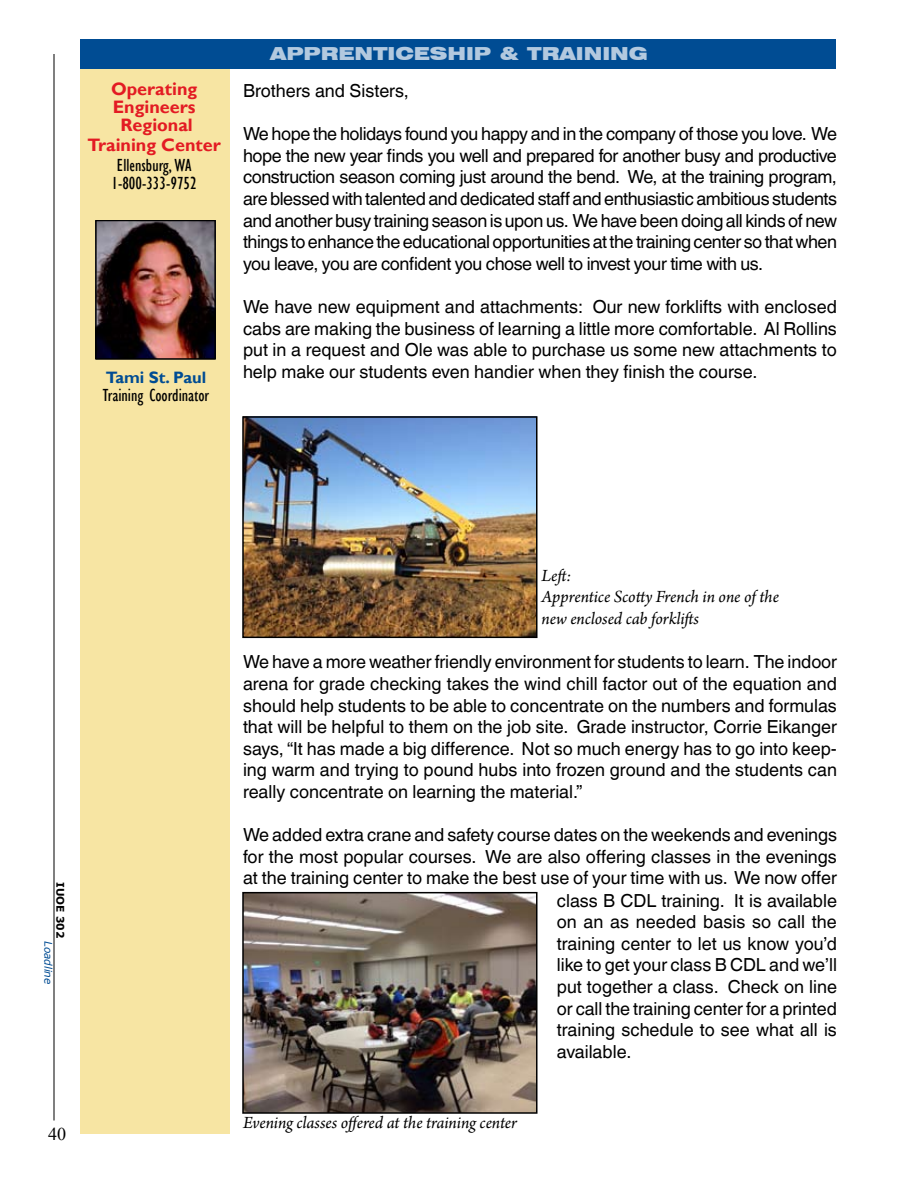
<style>
.page{position:relative;width:918px;height:1188px;background:#fff}
.page>*{position:absolute;margin:0;border:0;box-sizing:border-box;transform-origin:0 0}
.t1{font:18px/21.6px "Helvetica World";color:#000;text-align:justify}
.t2{font:italic 18px/21.6px "Arno Pro";letter-spacing:-.005em;color:#000}
.t3{font:900 expanded 18px "Swiss 721 BT";color:#b3c9df}
.t4{font:condensed 18px/18px "Gill Sans";color:#000;text-align:center}
.t5{font:700 18px/18px "Gill Sans";color:#e31b23;text-align:center}
.t6{font:18px "Times New Roman";color:#000}
.t7{font:700 16.5px "Gill Sans";color:#004c93}
.t8{font:italic 10.5px "Verdana";color:#004c93}
.t9{font:700 10.5px "Verdana";color:#000}
</style>
<div class="page">
<hr style="left:54px;top:54px;width:1px;height:1066px;background:#000">
<div style="left:80px;top:50px;width:150px;height:1084px;background:#f7e5a3"></div>
<img style="left:98px;top:222px;width:115px;height:135px">
<div style="left:96px;top:220px;width:120px;height:139px;border:1px solid #000"></div>
<div style="left:80px;top:40px;width:756px;height:29px;background:#004c93"></div>
<img style="left:245px;top:419px;width:290px;height:216px">
<div style="left:242px;top:416px;width:296px;height:222px;border:2px solid #000"></div>
<img style="left:245px;top:895px;width:290px;height:216px">
<div style="left:242px;top:892px;width:296px;height:222px;border:2px solid #000"></div>
<p class="t5" style="left:111px;top:80px;width:88px">Operating<br>Engineers<br>Regional</p>
<p class="t5" style="left:87px;top:137px;width:135px">Training Center</p>
<p class="t4" style="left:112px;top:157px;width:87px">Ellensburg, WA<br>1-800-333-9752</p>
<p class="t7" style="left:106px;top:367px;width:102px">Tami St. Paul</p>
<p class="t4" style="left:103px;top:386px;width:108px">Training Coordinator</p>
<p class="t3" style="left:269px;top:37px;width:379px">APPRENTICESHIP &amp; TRAINING</p>
<p class="t3" style="left:270px;top:43px;width:379px">APPRENTICESHIP &amp; TRAINING</p>
<p class="t1" style="left:243px;top:80px;width:167px">Brothers and Sisters,</p>
<p class="t1" style="left:243px;top:123px;width:596px">We hope the holidays found you happy and in the company of those you love. We hope the new year finds you well and prepared for another busy and productive construction season coming just around the bend. We, at the training program, are blessed with talented and dedicated staff and enthusiastic ambitious students and another busy training season is upon us. We have been doing all kinds of new things to enhance the educational opportunities at the training center so that when you leave, you are confident you chose well to invest your time with us.</p>
<p class="t1" style="left:243px;top:296px;width:596px">We have new equipment and attachments: Our new forklifts with enclosed cabs are making the business of learning a little more comfortable. Al Rollins put in a request and Ole was able to purchase us some new attachments to help make our students even handier when they finish the course.</p>
<p class="t9" style="left:68px;top:882px;width:58px;rotate:90deg">IUOE 302</p>
<p class="t8" style="left:56px;top:941px;width:45px;rotate:90deg">Loadline</p>
<p class="t6" style="left:48px;top:1122px;width:19px">40</p>
<p class="t2" style="left:542px;top:565px;width:239px">Left:<br>Apprentice Scotty French in one of the new enclosed cab forklifts</p>
<p class="t1" style="left:243px;top:651px;width:596px">We have a more weather friendly environment for students to learn. The indoor arena for grade checking takes the wind chill factor out of the equation and should help students to be able to concentrate on the numbers and formulas that will be helpful to them on the job site. Grade instructor, Corrie Eikanger says, “It has made a big difference. Not so much energy has to go into keep&shy;ing warm and trying to pound hubs into frozen ground and the students can really concentrate on learning the material.”</p>
<p class="t1" style="left:243px;top:824px;width:596px">We added extra crane and safety course dates on the weekends and evenings for the most popular courses. We are also offering classes in the evenings at the training center to make the best use of your time with us. We now offer</p>
<p class="t2" style="left:243px;top:1113px;width:276px">Evening classes offered at the training center</p>
<p class="t1" style="left:557px;top:890px;width:282px">class B CDL training. It is available on an as needed basis so call the training center to let us know you’d like to get your class B CDL and we’ll put together a class. Check on line or call the training center for a printed training schedule to see what all is available.</p>
</div>
